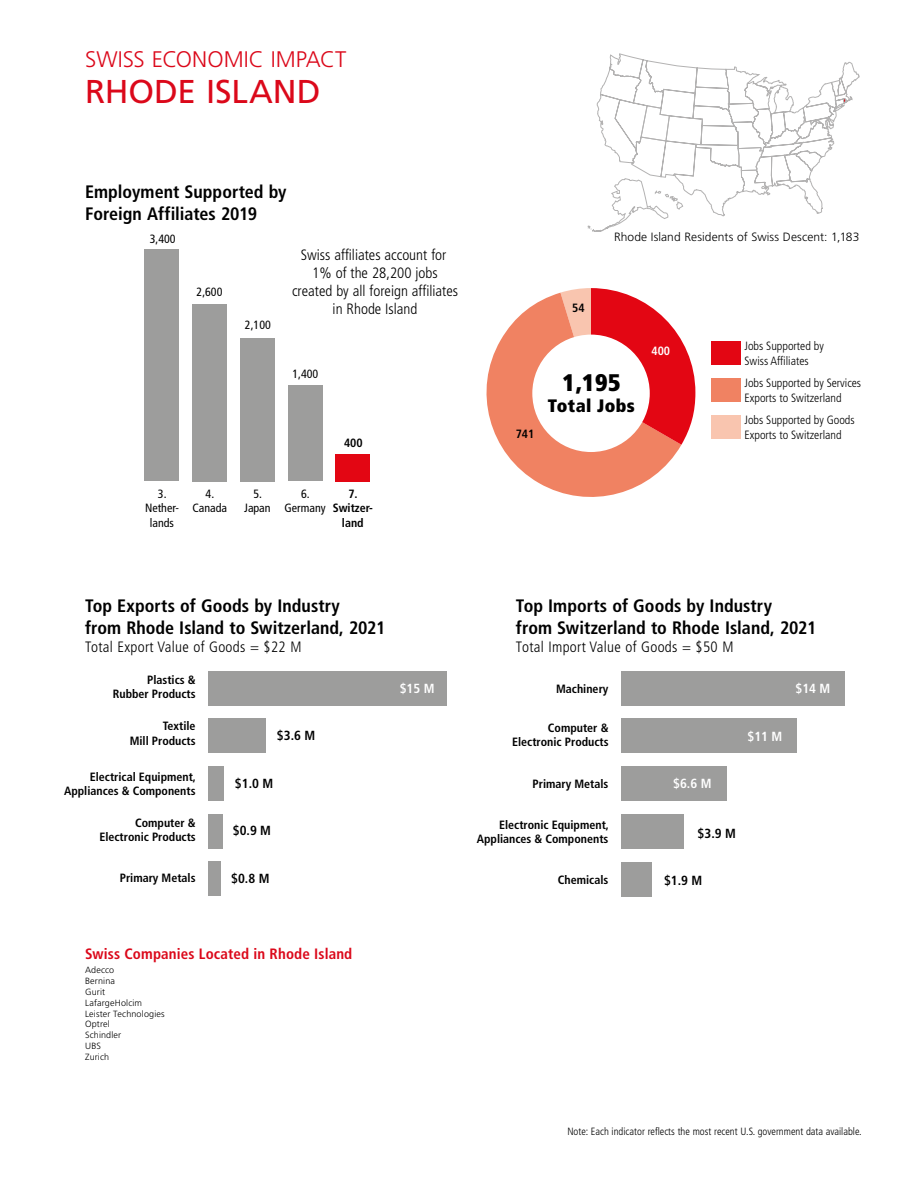
<style>
.page{position:relative;width:919px;height:1187px;background:#fff}
.page>*{position:absolute;margin:0;border:0;box-sizing:border-box;transform-origin:0 0}
._22_States_Title_Big{font:33px "Frutiger LT Pro";color:#db081a}
.t1{font:900 condensed 24px "Frutiger LT Pro";color:#000}
._22_States_Title_Sma{font:300 22.5px "Frutiger LT Pro";color:#db081a}
._22_Titel_cond{font:700 condensed 18px/21.6px "Frutiger LT Pro";color:#000}
.t2{font:900 condensed 18px "Frutiger LT Pro";letter-spacing:.02em;color:#000}
.Swiss_affiliates_Inf{font:300 condensed 15px/18px "Frutiger LT Pro";color:#000;text-align:center}
.Total_Value_22{font:300 condensed 15px "Frutiger LT Pro";letter-spacing:.02em;color:#000}
._22_Titel_Tabelle{font:700 condensed 15px "Frutiger LT Pro";letter-spacing:.01em;color:#db081a}
.t3{font:700 condensed 13.2px "Frutiger LT Pro";color:#000}
.t4{font:700 condensed 13.2px "Frutiger LT Pro";color:#fff}
.t5{font:700 condensed 12px/14.4px "Frutiger LT Pro";color:#000;text-align:right}
.t6{font:300 condensed 12px/14.4px "Frutiger LT Pro";color:#000}
.t7{font:condensed 12px/14.4px "Frutiger LT Pro";color:#000;text-align:center}
.Residents{font:300 12px "Frutiger LT Pro";letter-spacing:.01em;color:#000}
.t8{font:700 condensed 12px "Frutiger LT Pro";color:#fff}
.t9{font:300 condensed 10.5px "Frutiger LT Pro";color:#000}
.Companies{font:300 9px "Frutiger LT Pro";letter-spacing:.015em;color:#000}
</style>
<div class="page">
<div style="left:145px;top:249px;width:34px;height:232px;background:#9d9d9c"></div>
<div style="left:192px;top:304px;width:35px;height:177px;background:#9d9d9c"></div>
<div style="left:240px;top:338px;width:34px;height:143px;background:#9d9d9c"></div>
<div style="left:288px;top:385px;width:34px;height:96px;background:#9d9d9c"></div>
<div style="left:335px;top:454px;width:35px;height:27px;background:#e30613"></div>
<div style="left:208px;top:670px;width:239px;height:35px;background:#9d9d9c"></div>
<div style="left:208px;top:718px;width:57px;height:34px;background:#9d9d9c"></div>
<div style="left:208px;top:766px;width:16px;height:34px;background:#9d9d9c"></div>
<div style="left:208px;top:814px;width:14px;height:34px;background:#9d9d9c"></div>
<div style="left:208px;top:861px;width:13px;height:35px;background:#9d9d9c"></div>
<svg style="left:588px;top:62px;width:271px;height:170px"></svg>
<div style="left:621px;top:670px;width:223px;height:35px;background:#9d9d9c"></div>
<div style="left:621px;top:718px;width:175px;height:35px;background:#9d9d9c"></div>
<div style="left:621px;top:766px;width:105px;height:34px;background:#9d9d9c"></div>
<div style="left:621px;top:814px;width:62px;height:34px;background:#9d9d9c"></div>
<div style="left:621px;top:861px;width:30px;height:35px;background:#9d9d9c"></div>
<svg style="left:486px;top:288px;width:209px;height:209px"></svg>
<div style="left:711px;top:341px;width:29px;height:24px;background:#e30613"></div>
<div style="left:711px;top:378px;width:29px;height:24px;background:#f08262"></div>
<div style="left:711px;top:415px;width:29px;height:24px;background:#f9c5af"></div>
<div style="left:532px;top:334px;width:117px;height:118px;background:#fff;border-radius:50%"></div>
<p class="_22_States_Title_Sma" style="left:85px;top:46px;width:263px">SWISS ECONOMIC IMPACT</p>
<p class="_22_States_Title_Big" style="left:85px;top:72px;width:237px">RHODE ISLAND</p>
<p class="_22_Titel_cond" style="left:85px;top:181px;width:203px">Employment Supported by<br>Foreign Affiliates 2019</p>
<p class="t7" style="left:150px;top:232px;width:27px">3,400</p>
<p class="t7" style="left:196px;top:284px;width:27px">2,600</p>
<p class="t7" style="left:245px;top:318px;width:27px">2,100</p>
<p class="Swiss_affiliates_Inf" style="left:292px;top:246px;width:167px">Swiss affiliates account for<br>1% of the 28,200 jobs created by all foreign affiliates in Rhode Island</p>
<p class="t7" style="left:292px;top:367px;width:27px">1,400</p>
<p class="t7" style="left:145px;top:486px;width:35px">3.<br>Nether&shy;lands</p>
<p class="t7" style="left:192px;top:486px;width:36px">4.<br>Canada</p>
<p class="t5" style="left:344px;top:435px;width:20px">400</p>
<p class="t7" style="left:244px;top:486px;width:28px">5.<br>Japan</p>
<p class="t7" style="left:284px;top:486px;width:43px">6.<br>Germany</p>
<p class="t5" style="left:333px;top:486px;width:42px;text-align:center">7.<br>Switzer&shy;land</p>
<p class="Residents" style="left:614px;top:230px;width:247px">Rhode Island Residents of Swiss Descent: 1,183</p>
<p class="t5" style="left:572px;top:300px;width:14px">54</p>
<p class="t5" style="left:515px;top:426px;width:20px">741</p>
<p class="t1" style="left:562px;top:368px;width:60px">1,195</p>
<p class="t2" style="left:548px;top:395px;width:88px">Total Jobs</p>
<p class="t8" style="left:651px;top:343px;width:20px">400</p>
<p class="t6" style="left:744px;top:339px;width:81px">Jobs Supported by<br>Swiss Affiliates</p>
<p class="t6" style="left:744px;top:376px;width:118px">Jobs Supported by Services<br>Exports to Switzerland</p>
<p class="t6" style="left:744px;top:413px;width:112px">Jobs Supported by Goods<br>Exports to Switzerland</p>
<p class="_22_Titel_cond" style="left:85px;top:595px;width:302px">Top Exports of Goods by Industry<br>from Rhode Island to Switzerland, 2021</p>
<p class="Total_Value_22" style="left:85px;top:638px;width:218px">Total Export Value of Goods = $22 M</p>
<p class="t5" style="left:113px;top:672px;width:84px">Plastics &amp;<br>Rubber Products</p>
<p class="t4" style="left:399px;top:680px;width:36px">$15 M</p>
<p class="t3" style="left:277px;top:727px;width:40px">$3.6 M</p>
<p class="t3" style="left:235px;top:775px;width:40px">$1.0 M</p>
<p class="t3" style="left:233px;top:822px;width:40px">$0.9 M</p>
<p class="t3" style="left:231px;top:870px;width:40px">$0.8 M</p>
<p class="t5" style="left:130px;top:718px;width:67px">Textile<br>Mill Products</p>
<p class="t5" style="left:64px;top:769px;width:133px">Electrical Equipment,<br>Appliances &amp; Components</p>
<p class="t5" style="left:99px;top:815px;width:98px">Computer &amp;<br>Electronic Products</p>
<p class="t5" style="left:120px;top:870px;width:77px">Primary Metals</p>
<p class="_22_Titel_Tabelle" style="left:85px;top:944px;width:269px">Swiss Companies Located in Rhode Island</p>
<p class="Companies" style="left:85px;top:964px;width:31px">Adecco</p>
<p class="Companies" style="left:85px;top:975px;width:31px">Bernina</p>
<p class="Companies" style="left:85px;top:986px;width:22px">Gurit</p>
<p class="Companies" style="left:85px;top:997px;width:58px">LafargeHolcim</p>
<p class="Companies" style="left:85px;top:1008px;width:81px">Leister Technologies</p>
<p class="Companies" style="left:85px;top:1018px;width:26px">Optrel</p>
<p class="Companies" style="left:85px;top:1029px;width:38px">Schindler</p>
<p class="Companies" style="left:85px;top:1040px;width:17px">UBS</p>
<p class="Companies" style="left:85px;top:1051px;width:26px">Zurich</p>
<p class="_22_Titel_cond" style="left:516px;top:595px;width:302px">Top Imports of Goods by Industry<br>from Switzerland to Rhode Island, 2021</p>
<p class="Total_Value_22" style="left:516px;top:638px;width:219px">Total Import Value of Goods = $50 M</p>
<p class="t5" style="left:556px;top:681px;width:54px">Machinery</p>
<p class="t5" style="left:512px;top:720px;width:98px">Computer &amp;<br>Electronic Products</p>
<p class="t5" style="left:532px;top:777px;width:77px">Primary Metals</p>
<p class="t5" style="left:476px;top:817px;width:134px">Electronic Equipment,<br>Appliances &amp; Components</p>
<p class="t5" style="left:558px;top:872px;width:52px">Chemicals</p>
<p class="t4" style="left:747px;top:728px;width:36px">$11 M</p>
<p class="t4" style="left:673px;top:775px;width:40px">$6.6 M</p>
<p class="t3" style="left:697px;top:825px;width:40px">$3.9 M</p>
<p class="t3" style="left:664px;top:872px;width:40px">$1.9 M</p>
<p class="t4" style="left:795px;top:681px;width:36px">$14 M</p>
<p class="t9" style="left:567px;top:1125px;width:296px">Note: Each indicator reflects the most recent U.S. government data available.</p>
</div>
